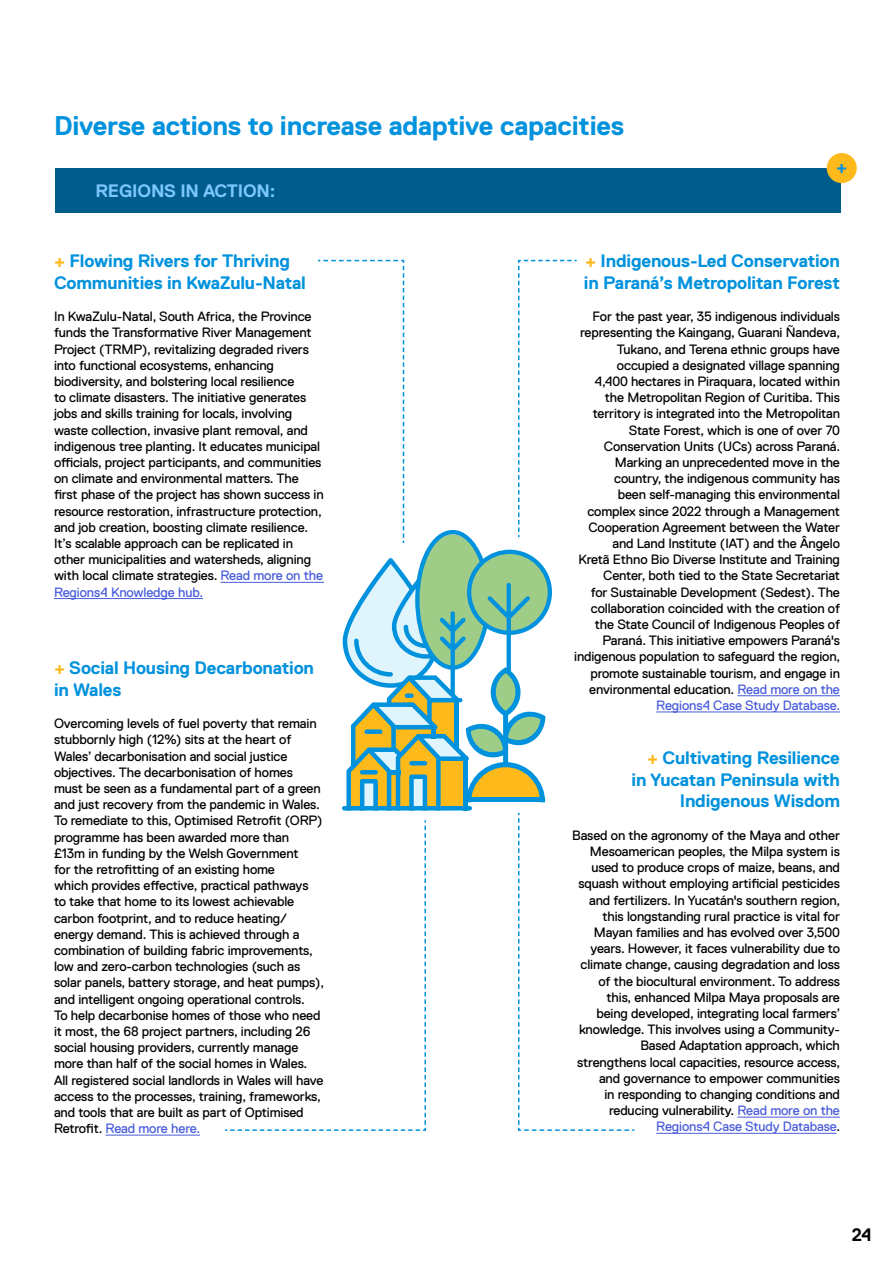
<style>
.page{position:relative;width:894px;height:1263px;background:#fff}
.page>*{position:absolute;margin:0;border:0;box-sizing:border-box;transform-origin:0 0}
.t1{font:700 27px "Replica";letter-spacing:-.01em;color:#0092dd}
.t2{font:700 18px/21.6px "Replica";letter-spacing:-.01em;color:#0092dd}
.t3{font:700 18px "Replica";letter-spacing:-.01em;color:#7cc7ff}
.t4{font:700 18px "Replica";color:#000}
.t5{font:13.5px/16.2px "Replica Pro";letter-spacing:-.01em;color:#000;text-align:right}
.s1{color:#feb91b}
.s2{color:#485cdb}
</style>
<div class="page">
<hr style="left:737px;top:1117px;width:103px;height:1px;background:#485cdb">
<hr style="left:656px;top:1133px;width:180px;height:1px;background:#485cdb">
<hr style="left:737px;top:696px;width:103px;height:1px;background:#485cdb">
<hr style="left:656px;top:712px;width:184px;height:1px;background:#485cdb">
<hr style="left:220px;top:582px;width:104px;height:1px;background:#485cdb">
<hr style="left:54px;top:598px;width:149px;height:1px;background:#485cdb">
<hr style="left:106px;top:1135px;width:94px;height:1px;background:#485cdb">
<div style="left:55px;top:168px;width:786px;height:45px;background:#005d8b"></div>
<div style="left:827px;top:153px;width:30px;height:30px;background:#feb91b;border-radius:50%"></div>
<svg style="left:230px;top:259px;width:405px;height:872px"></svg>
<div style="left:469px;top:797px;width:73px;height:5px;background:#0092dd"></div>
<h1 class="t1" style="left:54px;top:111px;width:572px">Diverse actions to increase adaptive capacities</h1>
<h2 class="t3" style="left:96px;top:181px;width:182px">REGIONS IN ACTION:</h2>
<h2 class="t2" style="left:836px;top:156px;width:13px">+</h2>
<h2 class="t2" style="left:54px;top:250px;width:253px"><span class="s1">+</span> Flowing Rivers for Thriving<br>Communities in KwaZulu-Natal</h2>
<p class="t5" style="left:54px;top:309px;width:271px;text-align:left">In KwaZulu-Natal, South Africa, the Province funds the Transformative River Management Project (TRMP), revitalizing degraded rivers into functional ecosystems, enhancing biodiversity, and bolstering local resilience<br>to climate disasters. The initiative generates jobs and skills training for locals, involving waste collection, invasive plant removal, and indigenous tree planting. It educates municipal officials, project participants, and communities on climate and environmental matters. The first phase of the project has shown success in resource restoration, infrastructure protection, and job creation, boosting climate resilience.<br>It’s scalable approach can be replicated in other municipalities and watersheds, aligning with local climate strategies. <span class="s2">Read more on the Regions4 Knowledge hub.</span></p>
<h2 class="t2" style="left:54px;top:657px;width:262px"><span class="s1">+</span> Social Housing Decarbonation in Wales</h2>
<p class="t5" style="left:54px;top:716px;width:272px;text-align:left">Overcoming levels of fuel poverty that remain stubbornly high (12%) sits at the heart of Wales’ decarbonisation and social justice objectives. The decarbonisation of homes must be seen as a fundamental part of a green and just recovery from the pandemic in Wales.<br>To remediate to this, Optimised Retrofit (ORP) programme has been awarded more than<br>£13m in funding by the Welsh Government<br>for the retrofitting of an existing home<br>which provides effective, practical pathways<br>to take that home to its lowest achievable carbon footprint, and to reduce heating/ energy demand. This is achieved through a combination of building fabric improvements, low and zero-carbon technologies (such as solar panels, battery storage, and heat pumps), and intelligent ongoing operational controls.<br>To help decarbonise homes of those who need it most, the 68 project partners, including 26 social housing providers, currently manage more than half of the social homes in Wales.<br>All registered social landlords in Wales will have access to the processes, training, frameworks, and tools that are built as part of Optimised Retrofit. <span class="s2">Read more here.</span></p>
<h2 class="t2" style="left:584px;top:250px;width:258px"><span class="s1">+</span> Indigenous-Led Conservation in Paraná’s Metropolitan Forest</h2>
<p class="t5" style="left:574px;top:309px;width:268px">For the past year, 35 indigenous individuals representing the Kaingang, Guarani Ñandeva, Tukano, and Terena ethnic groups have occupied a designated village spanning<br>4,400 hectares in Piraquara, located within the Metropolitan Region of Curitiba. This territory is integrated into the Metropolitan State Forest, which is one of over 70<br>Conservation Units (UCs) across Paraná.<br>Marking an unprecedented move in the country, the indigenous community has<br>been self-managing this environmental complex since 2022 through a Management Cooperation Agreement between the Water and Land Institute (IAT) and the Ângelo<br>Kretã Ethno Bio Diverse Institute and Training Center, both tied to the State Secretariat<br>for Sustainable Development (Sedest). The collaboration coincided with the creation of the State Council of Indigenous Peoples of Paraná. This initiative empowers Paraná's indigenous population to safeguard the region, promote sustainable tourism, and engage in environmental education. <span class="s2">Read more on the Regions4 Case Study Database.</span></p>
<h2 class="t2" style="left:632px;top:747px;width:210px;text-align:right"><span class="s1">+</span> Cultivating Resilience in Yucatan Peninsula with<br>Indigenous Wisdom</h2>
<p class="t5" style="left:572px;top:827px;width:270px">Based on the agronomy of the Maya and other Mesoamerican peoples, the Milpa system is used to produce crops of maize, beans, and squash without employing artificial pesticides and fertilizers. In Yucatán's southern region, this longstanding rural practice is vital for Mayan families and has evolved over 3,500 years. However, it faces vulnerability due to climate change, causing degradation and loss of the biocultural environment. To address this, enhanced Milpa Maya proposals are being developed, integrating local farmers’ knowledge. This involves using a Community-Based Adaptation approach, which strengthens local capacities, resource access, and governance to empower communities<br>in responding to changing conditions and reducing vulnerability. <span class="s2">Read more on the Regions4 Case Study Database</span>.</p>
<h2 class="t4" style="left:852px;top:1225px;width:21px">24</h2>
</div>
